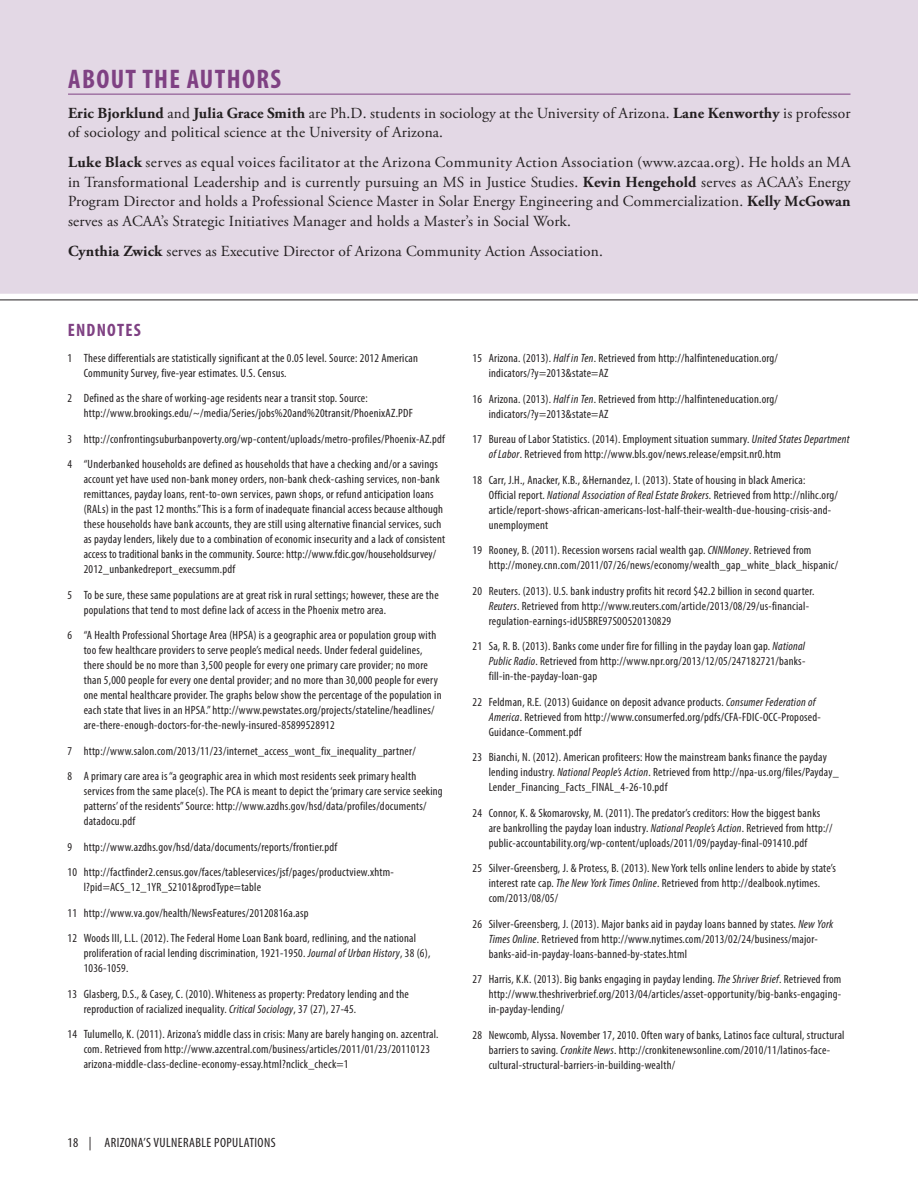
<style>
.page{position:relative;width:918px;height:1188px;background:#fff}
.page>*{position:absolute;margin:0;border:0;box-sizing:border-box;transform-origin:0 0}
.A_Head{font:700 condensed 27px "Myriad Pro";letter-spacing:.05em;color:#7f4183}
.B_Head{font:700 condensed 18px "Myriad Pro";letter-spacing:.07em;color:#7f4183}
.RTF{font:15.3px/19.5px "Adobe Garamond Pro";letter-spacing:.01em;color:#231f20}
.t1{font:condensed 13.5px "Myriad Pro";letter-spacing:.03em;color:#231f20}
.Attribution{font:condensed 12px/15px "Myriad Pro";letter-spacing:.02em;color:#231f20}
.s1{font-weight:700}
.s2{font-style:italic}
</style>
<div class="page">
<div style="left:0;top:0;width:918px;height:294px;background:#e3d8e5"></div>
<hr style="left:68px;top:94px;width:783px;height:1px;background:#7f4183">
<hr style="left:0;top:300px;width:918px;height:1px;background:#231f20">
<p class="A_Head" style="left:68px;top:62px;width:214px">ABOUT THE AUTHORS</p>
<p class="RTF" style="left:68px;top:104px;width:784px"><span class="s1">Eric Bjorklund</span> and <span class="s1">Julia Grace Smith</span> are Ph.D. students in sociology at the University of Arizona. <span class="s1">Lane Kenworthy</span> is professor of sociology and political science at the University of Arizona.</p>
<p class="RTF" style="left:68px;top:153px;width:784px;text-align:justify"><span class="s1">Luke Black</span> serves as equal voices facilitator at the Arizona Community Action Association (www.azcaa.org). He holds an MA in Transformational Leadership and is currently pursuing an MS in Justice Studies. <span class="s1">Kevin Hengehold</span> serves as ACAA’s Energy Program Director and holds a Professional Science Master in Solar Energy Engineering and Commercialization. <span class="s1">Kelly McGowan </span>serves as ACAA’s Strategic Initiatives Manager and holds a Master’s in Social Work.</p>
<p class="RTF" style="left:68px;top:242px;width:536px"><span class="s1">Cynthia Zwick</span> serves as Executive Director of Arizona Community Action Association.</p>
<p class="B_Head" style="left:68px;top:319px;width:75px">ENDNOTES</p>
<p class="Attribution" style="left:84px;top:350px;width:336px;text-indent:-16px">1 These differentials are statistically significant at the 0.05 level. Source: 2012 American<br>Community Survey, five-year estimates. U.S. Census.</p>
<p class="Attribution" style="left:84px;top:391px;width:331px;text-indent:-16px">2 Defined as the share of working-age residents near a transit stop. Source: http://www.brookings.edu/~/media/Series/jobs%20and%20transit/PhoenixAZ.PDF</p>
<p class="Attribution" style="left:68px;top:431px;width:379px">3 http://confrontingsuburbanpoverty.org/wp-content/uploads/metro-profiles/Phoenix-AZ.pdf</p>
<p class="Attribution" style="left:84px;top:457px;width:363px;text-indent:-16px">4 “Underbanked households are defined as households that have a checking and/or a savings account yet have used non-bank money orders, non-bank check-cashing services, non-bank remittances, payday loans, rent-to-own services, pawn shops, or refund anticipation loans (RALs) in the past 12 months.” This is a form of inadequate financial access because although these households have bank accounts, they are still using alternative financial services, such as payday lenders, likely due to a combination of economic insecurity and a lack of consistent access to traditional banks in the community. Source: http://www.fdic.gov/householdsurvey/ 2012_unbankedreport_execsumm.pdf</p>
<p class="Attribution" style="left:84px;top:587px;width:357px;text-indent:-16px">5 To be sure, these same populations are at great risk in rural settings; however, these are the populations that tend to most define lack of access in the Phoenix metro area.</p>
<p class="Attribution" style="left:84px;top:628px;width:359px;text-indent:-16px">6 “A Health Professional Shortage Area (HPSA) is a geographic area or population group with too few healthcare providers to serve people’s medical needs. Under federal guidelines, there should be no more than 3,500 people for every one primary care provider; no more than 5,000 people for every one dental provider; and no more than 30,000 people for every one mental healthcare provider. The graphs below show the percentage of the population in each state that lives in an HPSA.” http://www.pewstates.org/projects/stateline/headlines/ are-there-enough-doctors-for-the-newly-insured-85899528912</p>
<p class="Attribution" style="left:68px;top:743px;width:350px">7 http://www.salon.com/2013/11/23/internet_access_wont_fix_inequality_partner/</p>
<p class="Attribution" style="left:84px;top:769px;width:361px;text-indent:-16px">8 A primary care area is “a geographic area in which most residents seek primary health services from the same place(s). The PCA is meant to depict the ‘primary care service seeking patterns’ of the residents” Source: http://www.azdhs.gov/hsd/data/profiles/documents/ datadocu.pdf</p>
<p class="Attribution" style="left:68px;top:839px;width:271px">9 http://www.azdhs.gov/hsd/data/documents/reports/frontier.pdf</p>
<p class="Attribution" style="left:84px;top:865px;width:312px;text-indent:-16px">10 http://factfinder2.census.gov/faces/tableservices/jsf/pages/productview.xhtm&shy;l?pid=ACS_12_1YR_S2101&amp;prodType=table</p>
<p class="Attribution" style="left:68px;top:905px;width:243px">11 http://www.va.gov/health/NewsFeatures/20120816a.asp</p>
<p class="Attribution" style="left:84px;top:931px;width:348px;text-indent:-16px">12 Woods III, L.L. (2012). The Federal Home Loan Bank board, redlining, and the national proliferation of racial lending discrimination, 1921-1950. <span class="s2">Journal of Urban History</span>, 38 (6),<br>1036-1059.</p>
<p class="Attribution" style="left:84px;top:986px;width:327px;text-indent:-16px">13 Glasberg, D.S., &amp; Casey, C. (2010). Whiteness as property: Predatory lending and the reproduction of racialized inequality. <span class="s2">Critical Sociology</span>, 37 (27), 27-45.</p>
<p class="Attribution" style="left:84px;top:1027px;width:356px;text-indent:-16px">14 Tulumello, K. (2011). Arizona’s middle class in crisis: Many are barely hanging on. azcentral. com. Retrieved from http://www.azcentral.com/business/articles/2011/01/23/20110123 arizona-middle-class-decline-economy-essay.html?nclick_check=1</p>
<p class="t1" style="left:68px;top:1135px;width:210px">18 | ARIZONA’S VULNERABLE POPULATIONS</p>
<p class="Attribution" style="left:489px;top:351px;width:291px;text-indent:-16px">15 Arizona. (2013). <span class="s2">Half in Ten</span>. Retrieved from http://halfinteneducation.org/ indicators/?y=2013&amp;state=AZ</p>
<p class="Attribution" style="left:489px;top:391px;width:291px;text-indent:-16px">16 Arizona. (2013). <span class="s2">Half in Ten</span>. Retrieved from http://halfinteneducation.org/ indicators/?y=2013&amp;state=AZ</p>
<p class="Attribution" style="left:489px;top:432px;width:363px;text-indent:-16px">17 Bureau of Labor Statistics. (2014). Employment situation summary. <span class="s2">United States Department of Labor</span>. Retrieved from http://www.bls.gov/news.release/empsit.nr0.htm</p>
<p class="Attribution" style="left:489px;top:472px;width:351px;text-indent:-16px">18 Carr, J.H., Anacker, K.B., &amp;Hernandez, I. (2013). State of housing in black America:<br>Official report. <span class="s2">National Association of Real Estate Brokers</span>. Retrieved from http://nlihc.org/ article/report-shows-african-americans-lost-half-their-wealth-due-housing-crisis-and&shy;unemployment</p>
<p class="Attribution" style="left:489px;top:543px;width:351px;text-indent:-16px">19 Rooney, B. (2011). Recession worsens racial wealth gap. <span class="s2">CNNMoney</span>. Retrieved from http://money.cnn.com/2011/07/26/news/economy/wealth_gap_white_black_hispanic/</p>
<p class="Attribution" style="left:489px;top:583px;width:327px;text-indent:-16px">20 Reuters. (2013). U.S. bank industry profits hit record $42.2 billion in second quarter.<br><span class="s2">Reuters</span>. Retrieved from http://www.reuters.com/article/2013/08/29/us-financial&shy;regulation-earnings-idUSBRE97S0O520130829</p>
<p class="Attribution" style="left:489px;top:639px;width:318px;text-align:justify;text-indent:-16px">21 Sa, R. B. (2013). Banks come under fire for filling in the payday loan gap. <span class="s2">National Public Radio</span>. Retrieved from http://www.npr.org/2013/12/05/247182721/banks&shy;fill-in-the-payday-loan-gap</p>
<p class="Attribution" style="left:489px;top:694px;width:334px;text-indent:-16px">22 Feldman, R.E. (2013) Guidance on deposit advance products. <span class="s2">Consumer Federation of<br>America</span>. Retrieved from http://www.consumerfed.org/pdfs/CFA-FDIC-OCC-Proposed-<br>Guidance-Comment.pdf</p>
<p class="Attribution" style="left:489px;top:750px;width:352px;text-indent:-16px">23 Bianchi, N. (2012). American profiteers: How the mainstream banks finance the payday lending industry. <span class="s2">National People’s Action</span>. Retrieved from http://npa-us.org/files/Payday_<br>Lender_Financing_Facts_FINAL_4-26-10.pdf</p>
<p class="Attribution" style="left:489px;top:805px;width:345px;text-indent:-16px">24 Connor, K. &amp; Skomarovsky, M. (2011). The predator’s creditors: How the biggest banks are bankrolling the payday loan industry. <span class="s2">National People’s Action</span>. Retrieved from http:// public-accountability.org/wp-content/uploads/2011/09/payday-final-091410.pdf</p>
<p class="Attribution" style="left:489px;top:861px;width:349px;text-indent:-16px">25 Silver-Greensberg, J. &amp; Protess, B. (2013). New York tells online lenders to abide by state’s interest rate cap. <span class="s2">The New York Times Online</span>. Retrieved from http://dealbook.nytimes. com/2013/08/05/</p>
<p class="Attribution" style="left:489px;top:916px;width:346px;text-indent:-16px">26 Silver-Greensberg, J. (2013). Major banks aid in payday loans banned by states. <span class="s2">New York<br>Times Online</span>. Retrieved from http://www.nytimes.com/2013/02/24/business/major&shy;banks-aid-in-payday-loans-banned-by-states.html</p>
<p class="Attribution" style="left:489px;top:972px;width:354px;text-align:justify;text-indent:-16px">27 Harris, K.K. (2013). Big banks engaging in payday lending. <span class="s2">The Shriver Brief</span>. Retrieved from http://www.theshriverbrief.org/2013/04/articles/asset-opportunity/big-banks-engaging&shy;in-payday-lending/</p>
<p class="Attribution" style="left:489px;top:1027px;width:357px;text-indent:-16px">28 Newcomb, Alyssa. November 17, 2010. Often wary of banks, Latinos face cultural, structural barriers to saving. <span class="s2">Cronkite News</span>. http://cronkitenewsonline.com/2010/11/latinos-face&shy;cultural-structural-barriers-in-building-wealth/</p>
</div>
